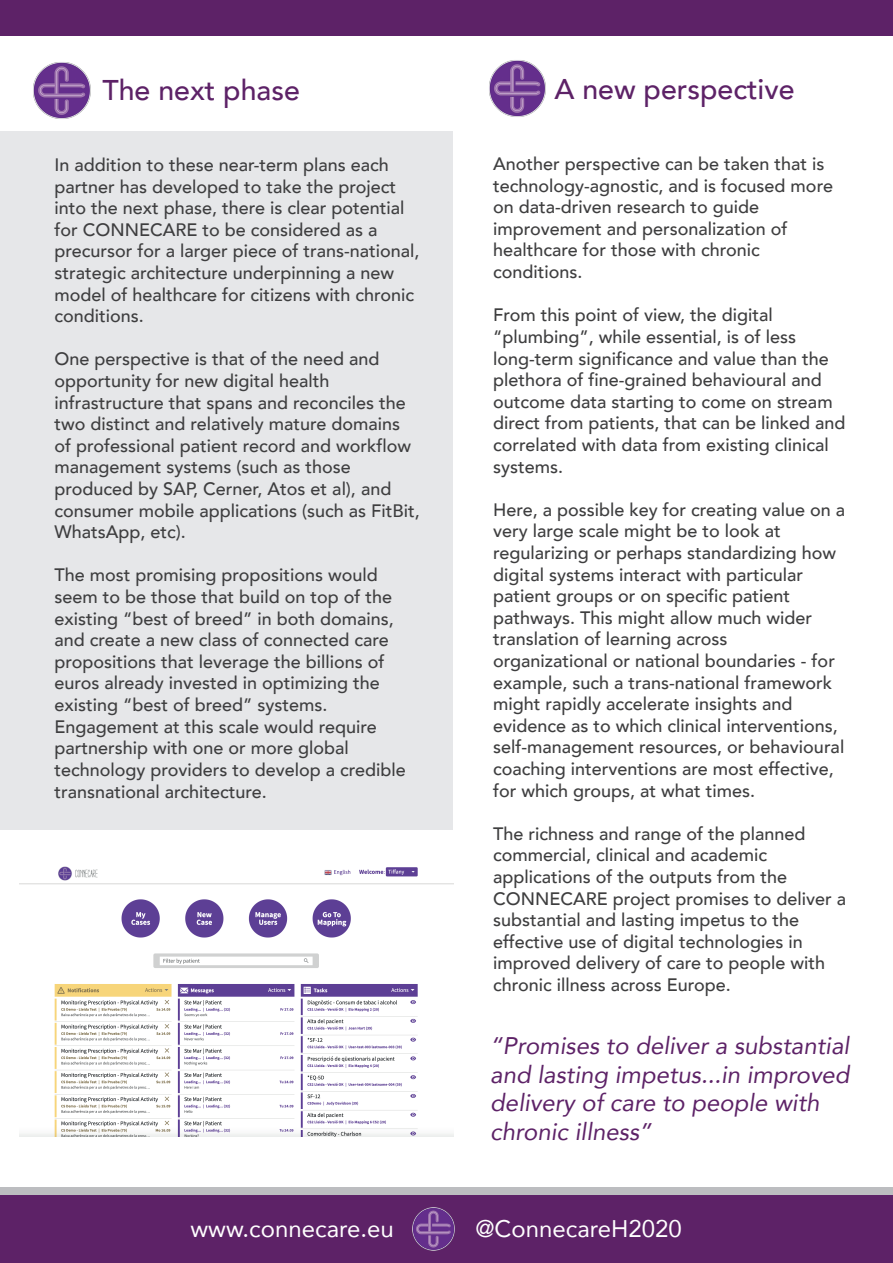
<style>
.page{position:relative;width:893px;height:1263px;background:#fff}
.page>*{position:absolute;margin:0;border:0;box-sizing:border-box;transform-origin:0 0}
.t1{font:500 28.5px "Avenir";color:#5d2267}
.t2{font:italic 24px/28.8px "Avenir";color:#5d2267}
.t3{font:24px "Avenir";color:#fff}
.t4{font:500 18px/21.6px "Avenir";color:#3e3e3f}
</style>
<div class="page">
<div style="left:1px;top:0;width:892px;height:35px;background:#5d2267"></div>
<div style="left:1px;top:1193px;width:892px;height:70px;background:#5d2267"></div>
<div style="left:1px;top:1187px;width:892px;height:7px;background:#bcbdc0"></div>
<div style="left:1px;top:131px;width:452px;height:698px;background:#e6e7e9"></div>
<img style="left:20px;top:866px;width:433px;height:271px">
<img style="left:489px;top:60px;width:57px;height:57px">
<img style="left:33px;top:62px;width:58px;height:57px">
<img style="left:412px;top:1207px;width:43px;height:44px">
<h1 class="t1" style="left:102px;top:65px;width:199px">The next phase</h1>
<h1 class="t1" style="left:554px;top:65px;width:242px">A new perspective</h1>
<p class="t4" style="left:54px;top:153px;width:367px">In addition to these near-term plans each partner has developed to take the project into the next phase, there is clear potential for CONNECARE to be considered as a precursor for a larger piece of trans-national, strategic architecture underpinning a new model of healthcare for citizens with chronic conditions.</p>
<p class="t4" style="left:54px;top:347px;width:367px">One perspective is that of the need and opportunity for new digital health infrastructure that spans and reconciles the two distinct and relatively mature domains of professional patient record and workflow management systems (such as those produced by SAP, Cerner, Atos et al), and consumer mobile applications (such as FitBit, WhatsApp, etc).</p>
<p class="t4" style="left:54px;top:563px;width:353px">The most promising propositions would seem to be those that build on top of the existing “best of breed” in both domains, and create a new class of connected care propositions that leverage the billions of euros already invested in optimizing the existing “best of breed” systems.<br>Engagement at this scale would require partnership with one or more global technology providers to develop a credible transnational architecture.</p>
<p class="t4" style="left:493px;top:152px;width:341px">Another perspective can be taken that is technology-agnostic, and is focused more on data-driven research to guide improvement and personalization of healthcare for those with chronic conditions.</p>
<p class="t4" style="left:493px;top:303px;width:354px">From this point of view, the digital “plumbing”, while essential, is of less long-term significance and value than the plethora of fine-grained behavioural and outcome data starting to come on stream direct from patients, that can be linked and correlated with data from existing clinical systems.</p>
<p class="t4" style="left:493px;top:498px;width:354px">Here, a possible key for creating value on a very large scale might be to look at regularizing or perhaps standardizing how digital systems interact with particular patient groups or on specific patient pathways. This might allow much wider translation of learning across organizational or national boundaries - for example, such a trans-national framework might rapidly accelerate insights and evidence as to which clinical interventions, self-management resources, or behavioural coaching interventions are most effective, for which groups, at what times.</p>
<p class="t4" style="left:493px;top:822px;width:355px">The richness and range of the planned commercial, clinical and academic applications of the outputs from the CONNECARE project promises to deliver a substantial and lasting impetus to the effective use of digital technologies in improved delivery of care to people with chronic illness across Europe.</p>
<h2 class="t2" style="left:490px;top:1031px;width:361px">“Promises to deliver a substantial and lasting impetus...in improved delivery of care to people with chronic illness”</h2>
<h2 class="t3" style="left:191px;top:1209px;width:205px">www.connecare.eu</h2>
<h2 class="t3" style="left:475px;top:1209px;width:208px">@ConnecareH2020</h2>
</div>
